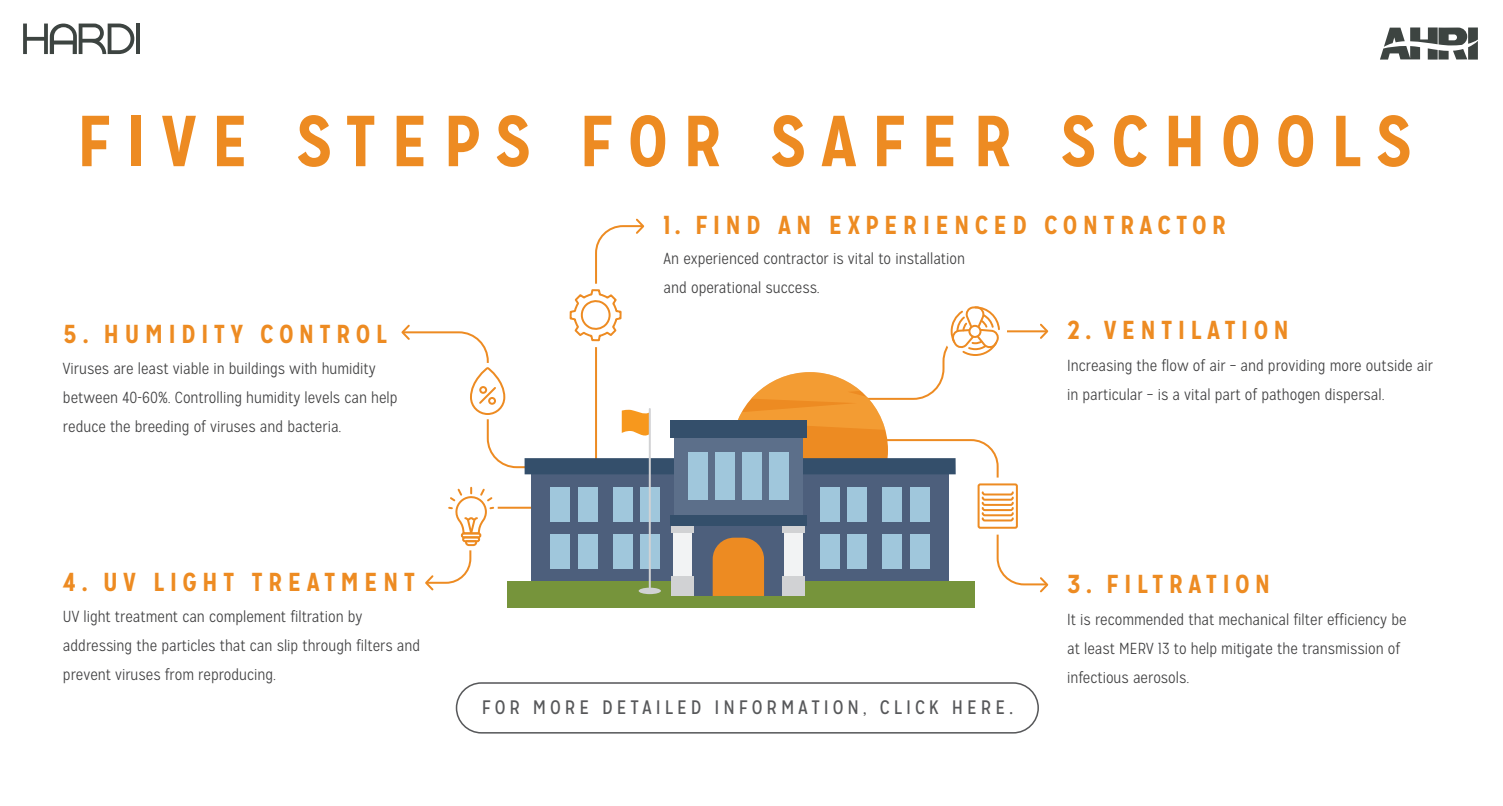
<style>
.page{position:relative;width:1503px;height:806px;background:#fff}
.page>*{position:absolute;margin:0;border:0;box-sizing:border-box;transform-origin:0 0}
.t1{font:700 72px "Mission Gothic";letter-spacing:.2em;color:#ed8b22}
.t2{font:700 26px "Mission Gothic";letter-spacing:.2em;color:#ed8b22}
.t3{font:19.5px "Mission Gothic";letter-spacing:.2em;color:#57585a}
.t4{font:300 16px/29px "Mission Gothic";color:#3e3e3f}
</style>
<div class="page">
<div style="left:732px;top:372px;width:156px;height:156px;background:#ed8b22;border-radius:50%"></div>
<div style="left:531px;top:471px;width:148px;height:114px;background:#4d5f7c"></div>
<div style="left:524px;top:458px;width:158px;height:16px;background:#344f6b"></div>
<div style="left:801px;top:471px;width:147px;height:114px;background:#4d5f7c"></div>
<div style="left:508px;top:581px;width:467px;height:27px;background:#76943b"></div>
<div style="left:798px;top:458px;width:157px;height:16px;background:#344f6b"></div>
<div style="left:674px;top:432px;width:129px;height:86px;background:#5c6f8a"></div>
<div style="left:685px;top:523px;width:108px;height:73px;background:#4d5f7c"></div>
<div style="left:673px;top:529px;width:19px;height:52px;background:#f2f3f4"></div>
<div style="left:671px;top:576px;width:23px;height:20px;background:#d1d2d4"></div>
<div style="left:671px;top:524px;width:23px;height:9px;background:#d1d2d4"></div>
<div style="left:784px;top:529px;width:19px;height:52px;background:#f2f3f4"></div>
<div style="left:782px;top:576px;width:23px;height:20px;background:#d1d2d4"></div>
<div style="left:782px;top:524px;width:23px;height:9px;background:#d1d2d4"></div>
<div style="left:550px;top:487px;width:20px;height:34px;background:#a0c7dc"></div>
<div style="left:578px;top:487px;width:20px;height:34px;background:#a0c7dc"></div>
<div style="left:613px;top:487px;width:20px;height:34px;background:#a0c7dc"></div>
<div style="left:640px;top:487px;width:20px;height:34px;background:#a0c7dc"></div>
<div style="left:550px;top:534px;width:20px;height:35px;background:#a0c7dc"></div>
<div style="left:578px;top:534px;width:20px;height:35px;background:#a0c7dc"></div>
<div style="left:613px;top:534px;width:20px;height:35px;background:#a0c7dc"></div>
<div style="left:640px;top:534px;width:20px;height:35px;background:#a0c7dc"></div>
<div style="left:847px;top:487px;width:20px;height:34px;background:#a0c7dc"></div>
<div style="left:820px;top:487px;width:20px;height:34px;background:#a0c7dc"></div>
<div style="left:847px;top:534px;width:20px;height:35px;background:#a0c7dc"></div>
<div style="left:820px;top:534px;width:20px;height:35px;background:#a0c7dc"></div>
<div style="left:688px;top:452px;width:19px;height:48px;background:#a0c7dc"></div>
<div style="left:715px;top:452px;width:19px;height:48px;background:#a0c7dc"></div>
<div style="left:742px;top:452px;width:19px;height:48px;background:#a0c7dc"></div>
<div style="left:769px;top:452px;width:19px;height:48px;background:#a0c7dc"></div>
<div style="left:670px;top:515px;width:136px;height:10px;background:#344f6b"></div>
<svg style="left:712px;top:537px;width:52px;height:59px;background:#de872a"></svg>
<div style="left:670px;top:420px;width:136px;height:17px;background:#344f6b"></div>
<div style="left:638px;top:587px;width:23px;height:7px;background:#d1d2d4;border-radius:50%"></div>
<hr style="left:649px;top:409px;width:2px;height:178px;background:#d1d2d4">
<svg style="left:738px;top:306px;width:311px;height:124px"></svg>
<svg style="left:873px;top:438px;width:176px;height:155px"></svg>
<svg style="left:425px;top:487px;width:134px;height:105px"></svg>
<div style="left:461px;top:532px;width:20px;height:6px;border:2px solid #ed8b22;border-radius:2px"></div>
<svg style="left:401px;top:324px;width:161px;height:145px"></svg>
<svg style="left:23px;top:24px;width:111px;height:30px"></svg>
<hr style="left:136px;top:24px;width:4px;height:30px;background:#3d4441">
<svg style="left:1380px;top:27px;width:97px;height:33px"></svg>
<div style="left:456px;top:682px;width:583px;height:51px;border:2px solid #57585a;border-radius:25px"></div>
<svg style="left:568px;top:218px;width:81px;height:258px"></svg>
<h1 class="t1" style="left:76px;top:96px;width:1337px">FIVE STEPS FOR SAFER SCHOOLS</h1>
<h2 class="t2" style="left:663px;top:209px;width:564px">1. FIND AN EXPERIENCED CONTRACTOR</h2>
<h2 class="t2" style="left:63px;top:317px;width:325px">5. HUMIDITY CONTROL</h2>
<p class="t4" style="left:63px;top:354px;width:336px">Viruses are least viable in buildings with humidity between 40-60%. Controlling humidity levels can help reduce the breeding of viruses and bacteria.</p>
<h2 class="t2" style="left:63px;top:565px;width:353px">4. UV LIGHT TREATMENT</h2>
<p class="t4" style="left:63px;top:602px;width:359px">UV light treatment can complement filtration by addressing the particles that can slip through filters and prevent viruses from reproducing.</p>
<p class="t4" style="left:663px;top:244px;width:303px">An experienced contractor is vital to installation and operational success.</p>
<h2 class="t2" style="left:1067px;top:314px;width:223px">2. VENTILATION</h2>
<p class="t4" style="left:1067px;top:351px;width:367px">Increasing the flow of air – and providing more outside air in particular – is a vital part of pathogen dispersal.</p>
<p class="t3" style="left:481px;top:695px;width:533px">FOR MORE DETAILED INFORMATION, CLICK HERE.</p>
<h2 class="t2" style="left:1067px;top:567px;width:205px">3. FILTRATION</h2>
<p class="t4" style="left:1067px;top:605px;width:341px">It is recommended that mechanical filter efficiency be at least MERV 13 to help mitigate the transmission of infectious aerosols.</p>
</div>
